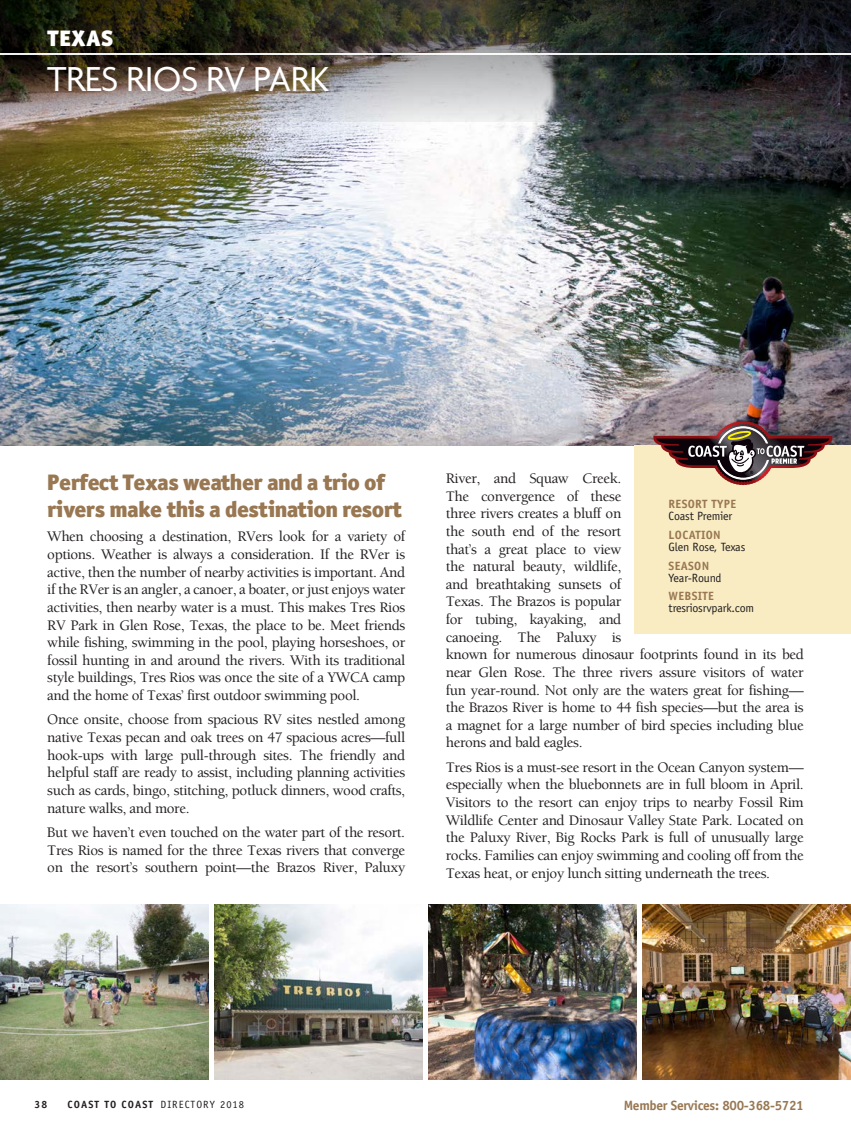
<style>
.page{position:relative;width:851px;height:1134px;background:#fff}
.page>*{position:absolute;margin:0;border:0;box-sizing:border-box;transform-origin:0 0}
.t1{font:37.5px "Agenda";letter-spacing:-.015em;color:#fff}
.t2{font:22.5px/27px "Officina Sans Black A";letter-spacing:-.025em;color:#987752}
.t3{font:22.5px "Officina Sans Black A";letter-spacing:.025em;color:#fff}
.t4{font:500 15px/17.7px "Berkeley Std";letter-spacing:-.025em;color:#231f20;text-align:justify}
.t5{font:700 13.5px "Officina Sans Std";letter-spacing:-.025em;color:#987752}
.t6{font:12px "Officina Sans Std";letter-spacing:-.015em;color:#231f20}
.t7{font:700 12px "Officina Sans Std";letter-spacing:.025em;color:#987752}
.t8{font:10.5px "Officina Sans Std";letter-spacing:.1em;color:#231f20}
.t9{font:700 10.5px "Officina Sans Std";color:#231f20}
.s1{font-weight:700}
</style>
<div class="page">
<img style="left:0;top:122px;width:850px;height:324px">
<img style="left:0;top:0;width:850px;height:122px">
<img style="left:643px;top:904px;width:207px;height:176px">
<img style="left:428px;top:904px;width:208px;height:176px">
<img style="left:214px;top:904px;width:208px;height:176px">
<img style="left:0;top:904px;width:208px;height:176px">
<div style="left:634px;top:446px;width:216px;height:188px;background:#f9ecc3"></div>
<svg style="left:653px;top:421px;width:179px;height:64px"></svg>
<svg style="left:850px;top:0;width:1px;height:122px"></svg>
<hr style="left:0;top:53px;width:850px;height:2px;background:#fff">
<h2 class="t3" style="left:47px;top:24px;width:68px">TEXAS</h2>
<h1 class="t1" style="left:47px;top:59px;width:283px">TRES RIOS RV PARK</h1>
<h2 class="t2" style="left:47px;top:469px;width:356px">Perfect Texas weather and a trio of rivers make this a destination resort</h2>
<p class="t4" style="left:47px;top:528px;width:359px">When choosing a destination, RVers look for a variety of options. Weather is always a consideration. If the RVer is active, then the number of nearby activities is important. And if the RVer is an angler, a canoer, a boater, or just enjoys water activities, then nearby water is a must. This makes Tres Rios RV Park in Glen Rose, Texas, the place to be. Meet friends while fishing, swimming in the pool, playing horseshoes, or fossil hunting in and around the rivers. With its traditional style buildings, Tres Rios was once the site of a YWCA camp and the home of Texas’ first outdoor swimming pool.</p>
<p class="t4" style="left:47px;top:711px;width:359px">Once onsite, choose from spacious RV sites nestled among native Texas pecan and oak trees on 47 spacious acres—full hook-ups with large pull-through sites. The friendly and helpful staff are ready to assist, including planning activities such as cards, bingo, stitching, potluck dinners, wood crafts, nature walks, and more.</p>
<p class="t4" style="left:47px;top:824px;width:359px">But we haven’t even touched on the water part of the resort.<br>Tres Rios is named for the three Texas rivers that converge on the resort’s southern point—the Brazos River, Paluxy</p>
<p class="t4" style="left:446px;top:470px;width:359px;text-align:left">River, and Squaw Creek.<br>The convergence of these<br>three rivers creates a bluff on<br>the south end of the resort<br>that’s a great place to view<br>the natural beauty, wildlife,<br>and breathtaking sunsets of<br>Texas. The Brazos is popular<br>for tubing, kayaking, and<br>canoeing. The Paluxy is<br>known for numerous dinosaur footprints found in its bed near Glen Rose. The three rivers assure visitors of water fun year-round. Not only are the waters great for fishing— the Brazos River is home to 44 fish species—but the area is a magnet for a large number of bird species including blue herons and bald eagles.</p>
<p class="t4" style="left:446px;top:759px;width:359px">Tres Rios is a must-see resort in the Ocean Canyon system— especially when the bluebonnets are in full bloom in April.<br>Visitors to the resort can enjoy trips to nearby Fossil Rim Wildlife Center and Dinosaur Valley State Park. Located on the Paluxy River, Big Rocks Park is full of unusually large rocks. Families can enjoy swimming and cooling off from the Texas heat, or enjoy lunch sitting underneath the trees.</p>
<p class="t7" style="left:668px;top:497px;width:69px">RESORT TYPE</p>
<p class="t6" style="left:668px;top:509px;width:65px">Coast Premier</p>
<p class="t7" style="left:668px;top:527px;width:54px">LOCATION</p>
<p class="t6" style="left:668px;top:540px;width:78px">Glen Rose, Texas</p>
<p class="t7" style="left:668px;top:558px;width:42px">SEASON</p>
<p class="t6" style="left:668px;top:571px;width:54px">Year-Round</p>
<p class="t7" style="left:668px;top:589px;width:47px">WEBSITE</p>
<p class="t6" style="left:668px;top:601px;width:87px">tresriosrvpark.com</p>
<p class="t9" style="left:35px;top:1098px;width:14px">38</p>
<p class="t8" style="left:68px;top:1098px;width:178px"><span class="s1">COAST TO COAST</span> DIRECTORY 2018</p>
<p class="t5" style="left:623px;top:1097px;width:181px">Member Services: 800-368-5721</p>
</div>
